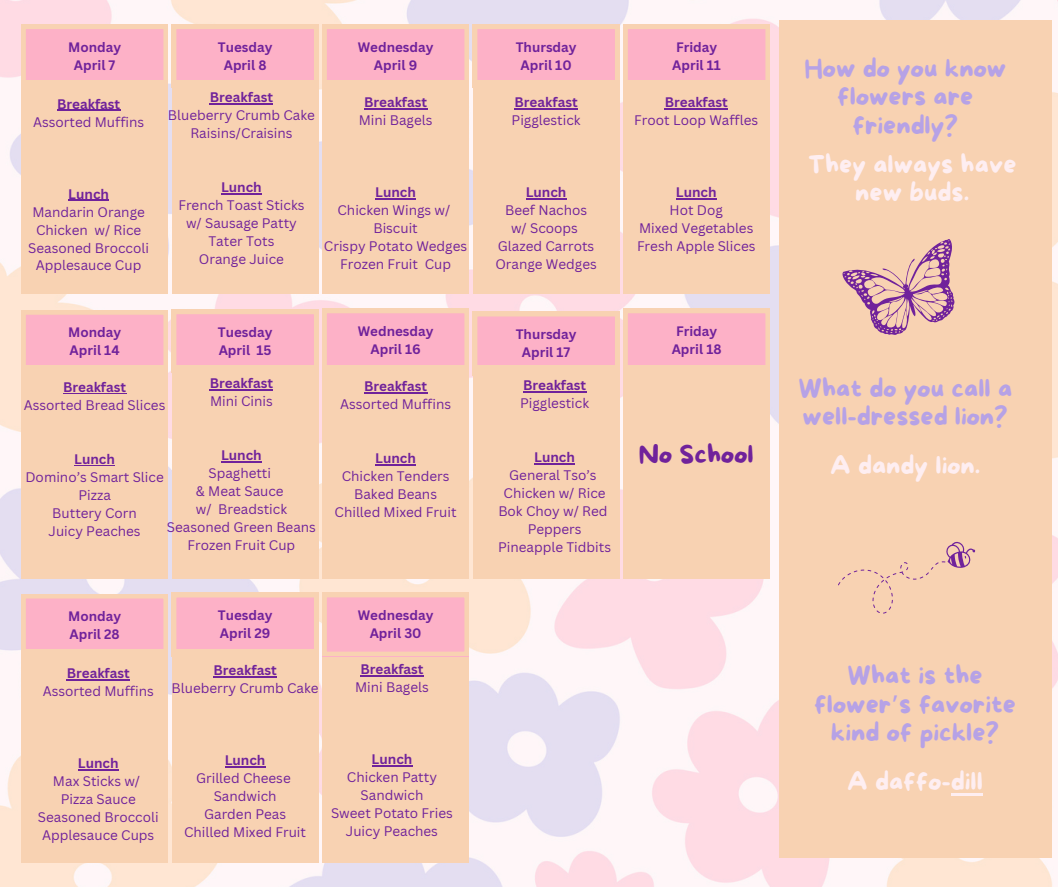
<style>
.page{position:relative;width:1058px;height:887px;background:#fff}
.page>*{position:absolute;margin:0;border:0;box-sizing:border-box;transform-origin:0 0}
.t1{font:25.5px/28.2px "More Sugar";color:#b6a2e6;text-align:center}
.t2{font:25.5px/28.2px "More Sugar";color:#feeef1;text-align:center}
.t3{font:25.5px "More Sugar";color:#70229b}
.t4{font:13.5px/18px "Canva Sans";color:#70229b;text-align:center}
.t5{font:700 13.5px "Canva Sans";color:#70229b}
.t6{font:700 13.35px/18px "Canva Sans";color:#70229b;text-align:center}
.s1{font-family:"Noto Sans Gurmukhi"}
</style>
<div class="page">
<img style="left:0;top:0;width:1058px;height:886px">
<div style="left:779px;top:20px;width:272px;height:837px;background:#f8d2b2"></div>
<div style="left:21px;top:365px;width:147px;height:213px;background:#f8d2b2"></div>
<div style="left:172px;top:365px;width:146px;height:213px;background:#f8d2b2"></div>
<div style="left:322px;top:365px;width:147px;height:213px;background:#f8d2b2"></div>
<div style="left:473px;top:365px;width:146px;height:213px;background:#f8d2b2"></div>
<svg style="left:21px;top:309px;width:748px;height:66px;background:#fbbac1"></svg>
<div style="left:623px;top:365px;width:147px;height:213px;background:#f8d2b2"></div>
<div style="left:21px;top:649px;width:147px;height:213px;background:#f8d2b2"></div>
<div style="left:172px;top:649px;width:146px;height:213px;background:#f8d2b2"></div>
<div style="left:21px;top:81px;width:147px;height:213px;background:#f8d2b2"></div>
<div style="left:172px;top:81px;width:146px;height:213px;background:#f8d2b2"></div>
<div style="left:322px;top:81px;width:147px;height:213px;background:#f8d2b2"></div>
<div style="left:473px;top:81px;width:146px;height:213px;background:#f8d2b2"></div>
<svg style="left:21px;top:25px;width:748px;height:64px;background:#fbb9c1"></svg>
<div style="left:623px;top:81px;width:147px;height:213px;background:#f8d2b2"></div>
<svg style="left:842px;top:239px;width:113px;height:96px"></svg>
<svg style="left:838px;top:541px;width:138px;height:73px"></svg>
<hr style="left:364px;top:392px;width:63px;height:1px;background:#70229b">
<hr style="left:375px;top:464px;width:41px;height:1px;background:#70229b">
<hr style="left:210px;top:389px;width:63px;height:1px;background:#70229b">
<hr style="left:221px;top:461px;width:41px;height:1px;background:#70229b">
<hr style="left:664px;top:108px;width:64px;height:1px;background:#70229b">
<hr style="left:676px;top:198px;width:40px;height:1px;background:#70229b">
<hr style="left:67px;top:679px;width:63px;height:1px;background:#70229b">
<hr style="left:78px;top:769px;width:41px;height:1px;background:#70229b">
<hr style="left:951px;top:793px;width:31px;height:2px;background:#feeef1">
<hr style="left:57px;top:110px;width:63px;height:1px;background:#70229b">
<hr style="left:68px;top:200px;width:41px;height:1px;background:#70229b">
<hr style="left:63px;top:393px;width:63px;height:1px;background:#70229b">
<hr style="left:74px;top:464px;width:41px;height:1px;background:#70229b">
<hr style="left:364px;top:108px;width:63px;height:1px;background:#70229b">
<hr style="left:375px;top:198px;width:41px;height:1px;background:#70229b">
<hr style="left:210px;top:103px;width:63px;height:1px;background:#70229b">
<hr style="left:221px;top:193px;width:41px;height:1px;background:#70229b">
<hr style="left:514px;top:108px;width:63px;height:1px;background:#70229b">
<hr style="left:526px;top:198px;width:40px;height:1px;background:#70229b">
<div style="left:322px;top:649px;width:147px;height:213px;background:#f8d2b2"></div>
<hr style="left:360px;top:675px;width:63px;height:1px;background:#70229b">
<hr style="left:371px;top:765px;width:41px;height:1px;background:#70229b">
<svg style="left:21px;top:593px;width:447px;height:64px;background:#fbb9c2"></svg>
<hr style="left:523px;top:391px;width:63px;height:1px;background:#70229b">
<hr style="left:534px;top:463px;width:41px;height:1px;background:#70229b">
<hr style="left:213px;top:676px;width:64px;height:1px;background:#70229b">
<hr style="left:225px;top:766px;width:40px;height:1px;background:#70229b">
<p class="t6" style="left:68px;top:37px;width:54px">Monday<br>April 7</p>
<p class="t6" style="left:218px;top:37px;width:56px">Tuesday<br>April 8</p>
<p class="t6" style="left:358px;top:37px;width:77px">Wednesday<br>April 9</p>
<p class="t6" style="left:515px;top:37px;width:62px">Thursday<br>April 10</p>
<p class="t6" style="left:672px;top:37px;width:50px;text-align:left">Friday<br>April 11</p>
<h2 class="t5" style="left:57px;top:94px;width:65px">Breakfast</h2>
<h2 class="t4" style="left:33px;top:112px;width:113px">Assorted Muffins</h2>
<h2 class="t5" style="left:68px;top:184px;width:42px">Lunch</h2>
<h2 class="t4" style="left:32px;top:202px;width:114px">Mandarin Orange</h2>
<h1 class="t4" style="left:36px;top:220px;width:107px">Chicken w/ Rice</h1>
<p class="t4" style="left:28px;top:238px;width:122px">Seasoned Broccoli</p>
<p class="t4" style="left:36px;top:256px;width:107px">Applesauce Cup</p>
<p class="t5" style="left:210px;top:87px;width:65px">Breakfast</p>
<p class="t4" style="left:168px;top:106px;width:148px">Blueberry Crumb Cake</p>
<p class="t4" style="left:190px;top:124px;width:104px">Raisins/Craisins</p>
<p class="t5" style="left:364px;top:93px;width:65px">Breakfast</p>
<p class="t4" style="left:359px;top:111px;width:75px">Mini Bagels</p>
<p class="t5" style="left:221px;top:177px;width:42px">Lunch</p>
<p class="t4" style="left:178px;top:195px;width:128px">French Toast Sticks</p>
<p class="t4" style="left:186px;top:213px;width:112px">w/ Sausage Patty</p>
<p class="t4" style="left:208px;top:231px;width:68px">Tater Tots</p>
<p class="t4" style="left:199px;top:249px;width:87px">Orange Juice</p>
<p class="t5" style="left:375px;top:182px;width:42px">Lunch</p>
<p class="t4" style="left:337px;top:201px;width:114px">Chicken Wings w/</p>
<p class="t4" style="left:373px;top:219px;width:46px">Biscuit</p>
<p class="t4" style="left:324px;top:237px;width:145px">Crispy Potato Wedges</p>
<p class="t4" style="left:340px;top:255px;width:112px">Frozen Fruit Cup</p>
<p class="t5" style="left:514px;top:93px;width:65px">Breakfast</p>
<h2 class="t4" style="left:511px;top:111px;width:70px">Pigglestick</h2>
<h2 class="t5" style="left:526px;top:182px;width:42px">Lunch</h2>
<h2 class="t4" style="left:505px;top:201px;width:83px">Beef Nachos</h2>
<p class="t4" style="left:511px;top:219px;width:68px">w/ Scoops</p>
<p class="t4" style="left:498px;top:237px;width:98px">Glazed Carrots</p>
<p class="t4" style="left:495px;top:255px;width:103px">Orange Wedges</p>
<p class="t5" style="left:664px;top:93px;width:65px">Breakfast</p>
<p class="t4" style="left:634px;top:111px;width:125px">Froot Loop Waffles</p>
<p class="t5" style="left:676px;top:182px;width:42px">Lunch</p>
<p class="t4" style="left:669px;top:201px;width:55px">Hot Dog</p>
<p class="t4" style="left:639px;top:219px;width:116px">Mixed Vegetables</p>
<p class="t4" style="left:637px;top:237px;width:120px">Fresh Apple Slices</p>
<p class="t6" style="left:68px;top:323px;width:54px;text-align:left">Monday<br>April 14</p>
<h2 class="t6" style="left:218px;top:322px;width:56px;text-align:left">Tuesday<br>April 15</h2>
<h2 class="t6" style="left:358px;top:321px;width:77px">Wednesday<br>April 16</h2>
<h2 class="t6" style="left:515px;top:325px;width:62px">Thursday<br>April 17</h2>
<h2 class="t6" style="left:671px;top:321px;width:51px">Friday<br>April 18</h2>
<p class="t5" style="left:63px;top:377px;width:65px">Breakfast</p>
<p class="t4" style="left:24px;top:395px;width:143px">Assorted Bread Slices</p>
<p class="t5" style="left:210px;top:373px;width:65px">Breakfast</p>
<p class="t4" style="left:210px;top:392px;width:64px">Mini Cinis</p>
<p class="t5" style="left:364px;top:377px;width:65px">Breakfast</p>
<p class="t4" style="left:340px;top:395px;width:113px">Assorted Muffins</p>
<p class="t5" style="left:523px;top:376px;width:65px">Breakfast</p>
<p class="t4" style="left:520px;top:394px;width:70px">Pigglestick</p>
<p class="t5" style="left:221px;top:445px;width:42px">Lunch</p>
<p class="t4" style="left:208px;top:464px;width:64px">Spaghetti</p>
<p class="t4" style="left:196px;top:482px;width:89px">&amp; Meat Sauce</p>
<p class="t4" style="left:196px;top:499px;width:93px">w/ Breadstick</p>
<p class="t4" style="left:167px;top:517px;width:150px">Seasoned Green Beans</p>
<p class="t4" style="left:188px;top:535px;width:109px">Frozen Fruit Cup</p>
<p class="t5" style="left:74px;top:449px;width:42px">Lunch</p>
<p class="t4" style="left:25px;top:467px;width:140px">Domino’s Smart Slice</p>
<p class="t4" style="left:78px;top:485px;width:34px">Pizza</p>
<p class="t4" style="left:52px;top:503px;width:86px">Buttery Corn</p>
<p class="t4" style="left:49px;top:521px;width:94px">Juicy Peaches</p>
<p class="t5" style="left:375px;top:449px;width:42px">Lunch</p>
<p class="t4" style="left:342px;top:467px;width:109px">Chicken Tenders</p>
<p class="t4" style="left:354px;top:485px;width:84px">Baked Beans</p>
<p class="t4" style="left:334px;top:503px;width:123px">Chilled Mixed Fruit</p>
<p class="t5" style="left:534px;top:448px;width:42px">Lunch</p>
<p class="t4" style="left:509px;top:466px;width:89px">General Tso’s</p>
<p class="t4" style="left:503px;top:484px;width:103px">Chicken w/ Rice</p>
<p class="t4" style="left:498px;top:502px;width:111px">Bok Choy w/ Red</p>
<p class="t4" style="left:527px;top:520px;width:55px">Peppers</p>
<p class="t4" style="left:498px;top:538px;width:114px">Pineapple Tidbits</p>
<p class="t3" style="left:639px;top:440px;width:116px">No School</p>
<h2 class="t6" style="left:68px;top:607px;width:54px;text-align:left">Monday<br>April 28</h2>
<p class="t6" style="left:218px;top:605px;width:56px;text-align:left">Tuesday<br>April 29</p>
<p class="t6" style="left:358px;top:605px;width:77px">Wednesday<br>April 30</p>
<p class="t5" style="left:67px;top:664px;width:65px">Breakfast</p>
<p class="t4" style="left:43px;top:682px;width:113px">Assorted Muffins</p>
<p class="t5" style="left:213px;top:660px;width:65px">Breakfast</p>
<p class="t4" style="left:172px;top:678px;width:148px">Blueberry Crumb Cake</p>
<p class="t5" style="left:360px;top:659px;width:65px">Breakfast</p>
<p class="t4" style="left:355px;top:677px;width:75px">Mini Bagels</p>
<p class="t5" style="left:78px;top:754px;width:42px">Lunch</p>
<p class="t4" style="left:53px;top:772px;width:89px">Max Sticks w/</p>
<p class="t4" style="left:61px;top:790px;width:77px">Pizza Sauce</p>
<p class="t4" style="left:38px;top:808px;width:122px">Seasoned Broccoli</p>
<p class="t4" style="left:42px;top:826px;width:114px">Applesauce Cups</p>
<p class="t5" style="left:225px;top:750px;width:42px">Lunch</p>
<h1 class="t4" style="left:196px;top:768px;width:96px">Grilled Cheese</h1>
<h1 class="t4" style="left:214px;top:786px;width:64px">Sandwich</h1>
<p class="t4" style="left:204px;top:804px;width:83px">Garden Peas</p>
<h1 class="t4" style="left:184px;top:822px;width:123px">Chilled Mixed Fruit</h1>
<p class="t5" style="left:371px;top:749px;width:42px">Lunch</p>
<p class="t4" style="left:347px;top:767px;width:92px">Chicken Patty<br>Sandwich</p>
<p class="t4" style="left:331px;top:803px;width:123px">Sweet Potato Fries</p>
<p class="t4" style="left:346px;top:821px;width:94px">Juicy Peaches</p>
<p class="t1" style="left:804px;top:56px;width:203px">How do you know flowers are friendly?</p>
<p class="t2" style="left:808px;top:152px;width:210px">They always have new buds.</p>
<p class="t1" style="left:798px;top:376px;width:215px;text-align:left">What do you call a well-dressed lion?</p>
<p class="t2" style="left:830px;top:452px;width:152px">A dandy lion.</p>
<p class="t1" style="left:814px;top:663px;width:203px">What is the flower<span class="s1">’</span>s favorite kind of pickle?</p>
<h2 class="t2" style="left:847px;top:768px;width:137px">A daffo-dill</h2>
</div>
